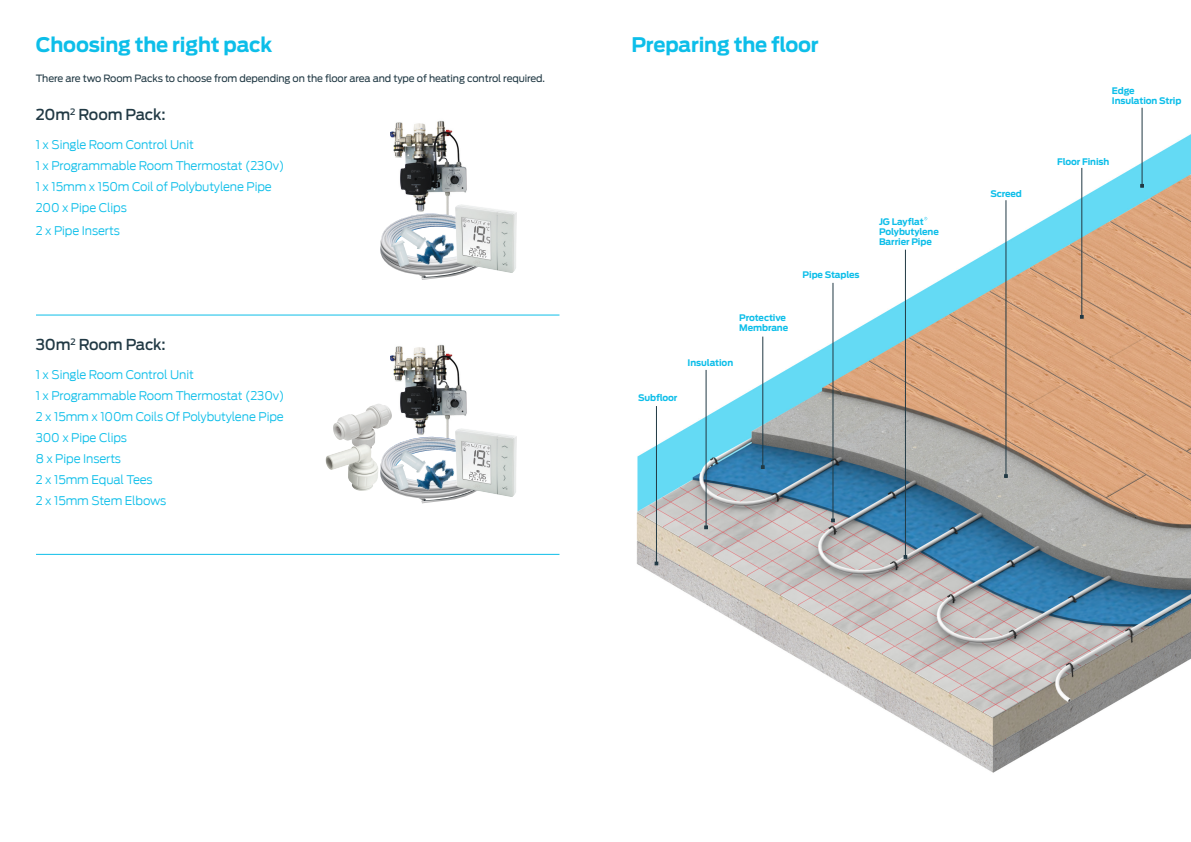
<style>
.page{position:relative;width:1191px;height:842px;background:#fff}
.page>*{position:absolute;margin:0;border:0;box-sizing:border-box;transform-origin:0 0}
.t1{font:700 20px "Antenna";letter-spacing:-.01em;color:#0dbee9}
.t2{font:500 15px "Antenna";letter-spacing:-.01em;color:#213944}
.t3{font:300 12px "Antenna";letter-spacing:-.01em;color:#0dbee9}
.body_copy{font:10px "Antenna";letter-spacing:-.01em;color:#213944}
.Minion_Text{font:700 9px/10px "Antenna";letter-spacing:-.01em;color:#0dbee9}
</style>
<div class="page">
<img style="left:391px;top:344px;width:76px;height:92px">
<img style="left:391px;top:121px;width:76px;height:92px">
<img style="left:356px;top:404px;width:22px;height:12px">
<img style="left:377px;top:436px;width:89px;height:67px">
<img style="left:390px;top:464px;width:17px;height:26px">
<img style="left:399px;top:450px;width:27px;height:23px">
<img style="left:337px;top:445px;width:26px;height:8px">
<img style="left:456px;top:428px;width:60px;height:68px">
<img style="left:380px;top:213px;width:85px;height:67px">
<img style="left:391px;top:240px;width:16px;height:27px">
<img style="left:399px;top:227px;width:27px;height:22px">
<img style="left:456px;top:205px;width:60px;height:68px">
<hr style="left:36px;top:315px;width:523px;height:1px;background:#0dbee9">
<hr style="left:36px;top:554px;width:523px;height:1px;background:#0dbee9">
<img style="left:407px;top:228px;width:57px;height:47px">
<img style="left:407px;top:453px;width:57px;height:47px">
<img style="left:637px;top:122px;width:554px;height:651px">
<hr style="left:832px;top:283px;width:1px;height:239px;background:#213944">
<svg style="left:831px;top:518px;width:4px;height:4px"></svg>
<hr style="left:905px;top:250px;width:1px;height:306px;background:#213944">
<svg style="left:903px;top:555px;width:4px;height:4px"></svg>
<hr style="left:762px;top:337px;width:1px;height:130px;background:#213944">
<hr style="left:1081px;top:168px;width:1px;height:148px;background:#213944">
<hr style="left:1141px;top:108px;width:1px;height:79px;background:#213944">
<svg style="left:1140px;top:184px;width:4px;height:4px"></svg>
<hr style="left:1005px;top:200px;width:1px;height:276px;background:#213944">
<hr style="left:705px;top:370px;width:1px;height:157px;background:#213944">
<svg style="left:704px;top:525px;width:4px;height:4px"></svg>
<hr style="left:656px;top:406px;width:1px;height:157px;background:#213944">
<p class="t1" style="left:36px;top:33px;width:238px">Choosing the right pack</p>
<p class="body_copy" style="left:36px;top:73px;width:510px">There are two Room Packs to choose from depending on the floor area and type of heating control required.</p>
<p class="t2" style="left:36px;top:106px;width:131px">20m<sup>2</sup> Room Pack:</p>
<p class="t3" style="left:36px;top:138px;width:160px">1 x Single Room Control Unit</p>
<p class="t3" style="left:36px;top:159px;width:250px">1 x Programmable Room Thermostat (230v)</p>
<p class="t3" style="left:36px;top:180px;width:238px">1 x 15mm x 150m Coil of Polybutylene Pipe</p>
<p class="t3" style="left:36px;top:201px;width:93px">200 x Pipe Clips</p>
<p class="t3" style="left:36px;top:224px;width:86px">2 x Pipe Inserts</p>
<p class="t2" style="left:36px;top:336px;width:132px">30m<sup>2</sup> Room Pack:</p>
<p class="t3" style="left:36px;top:368px;width:160px">1 x Single Room Control Unit</p>
<p class="t3" style="left:36px;top:389px;width:250px">1 x Programmable Room Thermostat (230v)</p>
<p class="t3" style="left:36px;top:410px;width:250px">2 x 15mm x 100m Coils Of Polybutylene Pipe</p>
<p class="t3" style="left:36px;top:431px;width:93px">300 x Pipe Clips</p>
<p class="t3" style="left:36px;top:452px;width:87px">8 x Pipe Inserts</p>
<p class="t3" style="left:36px;top:473px;width:118px">2 x 15mm Equal Tees</p>
<p class="t3" style="left:36px;top:494px;width:132px">2 x 15mm Stem Elbows</p>
<p class="t1" style="left:631px;top:33px;width:189px">Preparing the floor</p>
<p class="Minion_Text" style="left:739px;top:313px;width:50px">Protective<br>Membrane</p>
<p class="Minion_Text" style="left:687px;top:358px;width:47px">Insulation</p>
<p class="Minion_Text" style="left:638px;top:393px;width:41px">Subfloor</p>
<p class="Minion_Text" style="left:802px;top:270px;width:58px">Pipe Staples</p>
<p class="Minion_Text" style="left:879px;top:217px;width:46px">JG Layflat</p>
<p class="Minion_Text" style="left:879px;top:227px;width:61px">Polybutylene<br>Barrier Pipe</p>
<p class="Minion_Text" style="left:990px;top:189px;width:33px">Screed</p>
<p class="Minion_Text" style="left:1111px;top:86px;width:71px">Edge<br>Insulation Strip</p>
<p class="Minion_Text" style="left:1057px;top:156px;width:54px">Floor Finish</p>
</div>
